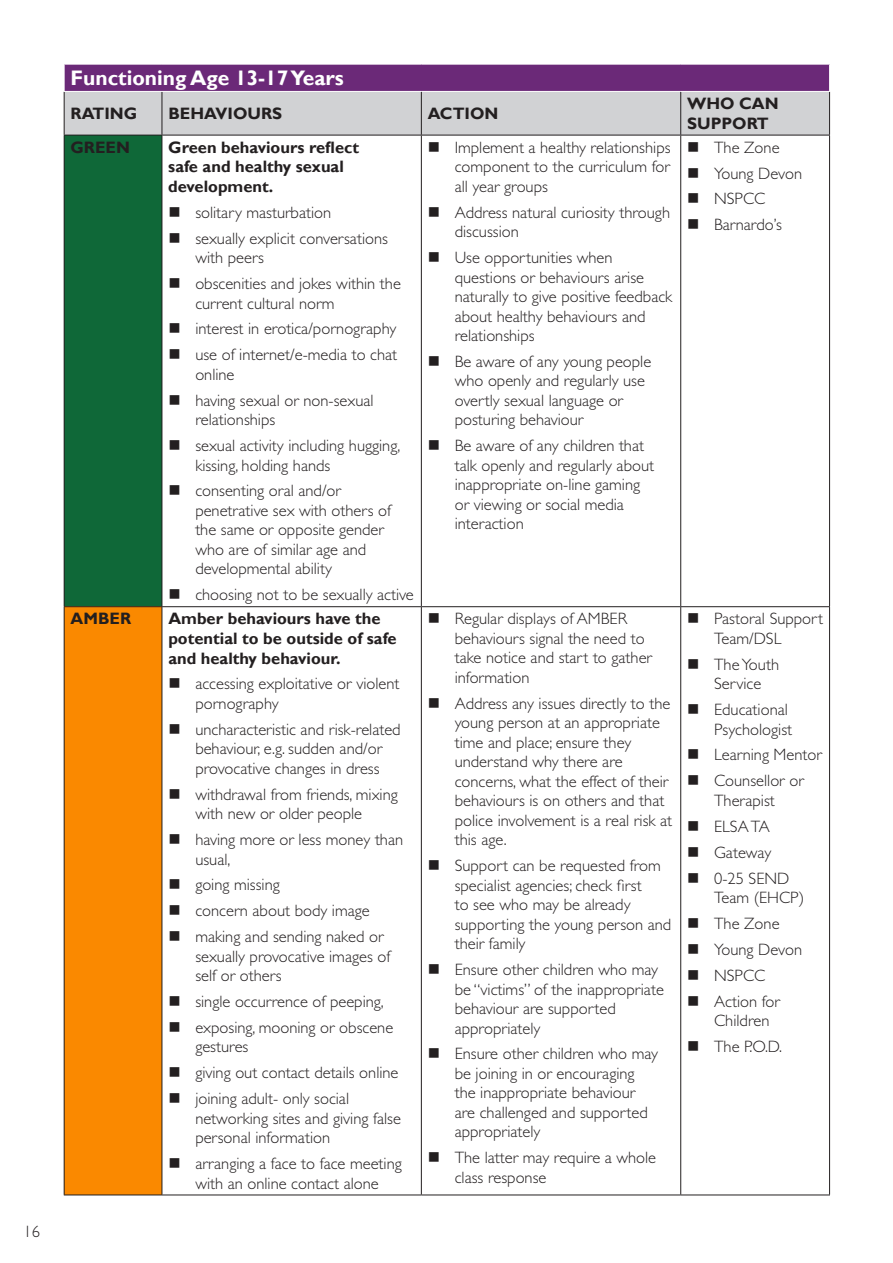
<style>
.page{position:relative;width:893px;height:1263px;background:#fff}
.page>*{position:absolute;margin:0;border:0;box-sizing:border-box;transform-origin:0 0}
._14pt_header{font:700 21px "Gill Sans";color:#fff}
.t1{font:300 16.5px/19.5px "Gill Sans Std";color:#231f20}
.Main{font:700 16.5px/19.5px "Gill Sans";color:#231f20}
</style>
<div class="page">
<div style="left:64px;top:135px;width:98px;height:472px;background:#0f6838"></div>
<div style="left:64px;top:607px;width:98px;height:588px;background:#fa8900"></div>
<hr style="left:64px;top:135px;width:1px;height:471px;background:#231f20">
<hr style="left:162px;top:135px;width:1px;height:471px;background:#231f20">
<hr style="left:421px;top:135px;width:1px;height:471px;background:#231f20">
<hr style="left:680px;top:135px;width:1px;height:471px;background:#231f20">
<hr style="left:829px;top:135px;width:1px;height:471px;background:#231f20">
<hr style="left:64px;top:606px;width:98px;height:1px;background:#231f20">
<hr style="left:64px;top:607px;width:1px;height:587px;background:#231f20">
<hr style="left:162px;top:606px;width:259px;height:1px;background:#231f20">
<hr style="left:162px;top:607px;width:1px;height:587px;background:#231f20">
<hr style="left:421px;top:606px;width:260px;height:1px;background:#231f20">
<hr style="left:421px;top:607px;width:1px;height:587px;background:#231f20">
<hr style="left:681px;top:606px;width:149px;height:1px;background:#231f20">
<hr style="left:680px;top:607px;width:1px;height:587px;background:#231f20">
<hr style="left:829px;top:607px;width:1px;height:587px;background:#231f20">
<hr style="left:64px;top:135px;width:98px;height:1px;background:#231f20">
<hr style="left:162px;top:135px;width:259px;height:1px;background:#231f20">
<hr style="left:421px;top:135px;width:260px;height:1px;background:#231f20">
<hr style="left:681px;top:135px;width:149px;height:1px;background:#231f20">
<hr style="left:64px;top:1194px;width:98px;height:1px;background:#231f20">
<hr style="left:162px;top:1194px;width:259px;height:1px;background:#231f20">
<hr style="left:421px;top:1194px;width:260px;height:1px;background:#231f20">
<hr style="left:681px;top:1194px;width:149px;height:1px;background:#231f20">
<svg style="left:64px;top:65px;width:766px;height:70px;background:#a990af"></svg>
<hr style="left:64px;top:91px;width:98px;height:1px;background:#fff">
<hr style="left:162px;top:91px;width:259px;height:1px;background:#fff">
<hr style="left:421px;top:91px;width:260px;height:1px;background:#fff">
<hr style="left:681px;top:91px;width:149px;height:1px;background:#fff">
<p class="t1" style="left:24px;top:1221px;width:18px">16</p>
<p class="_14pt_header" style="left:71px;top:65px;width:275px">Functioning Age 13-17 Years</p>
<p class="Main" style="left:71px;top:104px;width:68px">RATING</p>
<p class="Main" style="left:168px;top:104px;width:115px">BEHAVIOURS</p>
<p class="Main" style="left:428px;top:104px;width:72px">ACTION</p>
<p class="Main" style="left:687px;top:94px;width:93px">WHO CAN<br>SUPPORT</p>
<p class="Main" style="left:71px;top:138px;width:61px">GREEN</p>
<p class="Main" style="left:168px;top:138px;width:192px">Green behaviours reflect safe and healthy sexual development.</p>
<p class="t1" style="left:195px;top:203px;width:137px">solitary masturbation</p>
<p class="t1" style="left:195px;top:229px;width:194px">sexually explicit conversations with peers</p>
<p class="t1" style="left:195px;top:274px;width:207px">obscenities and jokes within the current cultural norm</p>
<p class="t1" style="left:195px;top:319px;width:203px">interest in erotica/pornography</p>
<p class="t1" style="left:195px;top:345px;width:203px">use of internet/e-media to chat online</p>
<p class="t1" style="left:195px;top:391px;width:180px">having sexual or non-sexual relationships</p>
<p class="t1" style="left:195px;top:436px;width:206px">sexual activity including hugging, kissing, holding hands</p>
<p class="t1" style="left:195px;top:481px;width:197px">consenting oral and/or penetrative sex with others of the same or opposite gender who are of similar age and developmental ability</p>
<p class="t1" style="left:195px;top:585px;width:220px">choosing not to be sexually active</p>
<p class="t1" style="left:455px;top:138px;width:217px;text-align:justify">Implement a healthy relationships component to the curriculum for all year groups</p>
<p class="t1" style="left:455px;top:202px;width:217px">Address natural curiosity through discussion</p>
<p class="t1" style="left:455px;top:248px;width:219px">Use opportunities when questions or behaviours arise naturally to give positive feedback about healthy behaviours and relationships</p>
<p class="t1" style="left:455px;top:352px;width:198px">Be aware of any young people who openly and regularly use overtly sexual language or posturing behaviour</p>
<p class="t1" style="left:455px;top:436px;width:201px">Be aware of any children that talk openly and regularly about inappropriate on-line gaming or viewing or social media interaction</p>
<p class="t1" style="left:714px;top:138px;width:67px">The Zone</p>
<p class="t1" style="left:714px;top:163px;width:89px">Young Devon</p>
<p class="t1" style="left:714px;top:189px;width:53px">NSPCC</p>
<p class="t1" style="left:714px;top:215px;width:69px">Barnardo’s</p>
<p class="Main" style="left:71px;top:610px;width:62px">AMBER</p>
<p class="Main" style="left:168px;top:610px;width:230px">Amber behaviours have the potential to be outside of safe and healthy behaviour.</p>
<p class="t1" style="left:195px;top:674px;width:206px">accessing exploitative or violent pornography</p>
<p class="t1" style="left:195px;top:720px;width:207px">uncharacteristic and risk-related behaviour, e.g. sudden and/or provocative changes in dress</p>
<p class="t1" style="left:195px;top:784px;width:204px">withdrawal from friends, mixing with new or older people</p>
<p class="t1" style="left:195px;top:830px;width:209px">having more or less money than usual,</p>
<p class="t1" style="left:195px;top:875px;width:86px">going missing</p>
<p class="t1" style="left:195px;top:901px;width:176px">concern about body image</p>
<p class="t1" style="left:195px;top:927px;width:196px">making and sending naked or sexually provocative images of self or others</p>
<p class="t1" style="left:195px;top:992px;width:190px">single occurrence of peeping,</p>
<p class="t1" style="left:195px;top:1018px;width:199px">exposing, mooning or obscene gestures</p>
<p class="t1" style="left:195px;top:1063px;width:205px">giving out contact details online</p>
<p class="t1" style="left:195px;top:1089px;width:207px">joining adult- only social networking sites and giving false personal information</p>
<p class="t1" style="left:195px;top:1154px;width:208px">arranging a face to face meeting with an online contact alone</p>
<p class="t1" style="left:455px;top:609px;width:199px">Regular displays of AMBER behaviours signal the need to take notice and start to gather information</p>
<p class="t1" style="left:455px;top:694px;width:219px">Address any issues directly to the young person at an appropriate time and place; ensure they understand why there are concerns, what the effect of their behaviours is on others and that police involvement is a real risk at this age.</p>
<p class="t1" style="left:455px;top:856px;width:218px">Support can be requested from specialist agencies; check first<br>to see who may be already supporting the young person and their family</p>
<p class="t1" style="left:455px;top:960px;width:211px">Ensure other children who may be “victims” of the inappropriate behaviour are supported appropriately</p>
<p class="t1" style="left:455px;top:1044px;width:205px">Ensure other children who may be joining in or encouraging the inappropriate behaviour are challenged and supported appropriately</p>
<p class="t1" style="left:455px;top:1148px;width:203px">The latter may require a whole class response</p>
<p class="t1" style="left:714px;top:609px;width:110px">Pastoral Support<br>Team/DSL</p>
<p class="t1" style="left:714px;top:655px;width:66px">The Youth<br>Service</p>
<p class="t1" style="left:714px;top:700px;width:80px">Educational<br>Psychologist</p>
<p class="t1" style="left:714px;top:745px;width:109px">Learning Mentor</p>
<p class="t1" style="left:714px;top:771px;width:91px">Counsellor or<br>Therapist</p>
<p class="t1" style="left:714px;top:817px;width:57px">ELSA TA</p>
<p class="t1" style="left:714px;top:842px;width:59px">Gateway</p>
<p class="t1" style="left:714px;top:868px;width:92px">0-25 SEND<br>Team (EHCP)</p>
<p class="t1" style="left:714px;top:914px;width:67px">The Zone</p>
<p class="t1" style="left:714px;top:940px;width:89px">Young Devon</p>
<p class="t1" style="left:714px;top:965px;width:53px">NSPCC</p>
<p class="t1" style="left:714px;top:991px;width:67px">Action for<br>Children</p>
<p class="t1" style="left:714px;top:1037px;width:69px">The P.O.D.</p>
</div>
